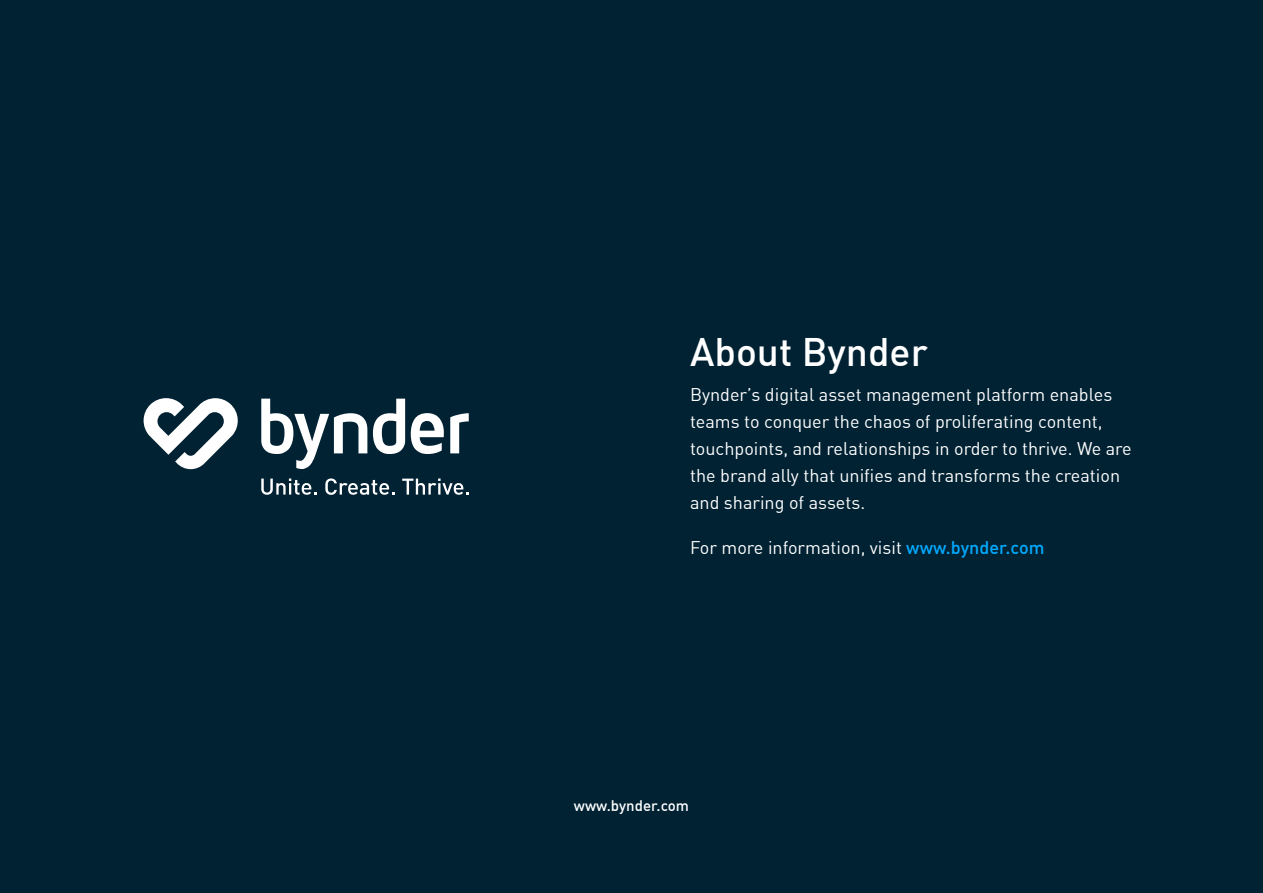
<style>
.page{position:relative;width:1263px;height:893px;background:#023}
.page>*{position:absolute;margin:0;border:0;box-sizing:border-box;transform-origin:0 0}
.t1{font:500 39px "DIN Offc";color:#fff}
.t2{font:18px/27px "DIN Offc";color:#fff}
.t3{font:500 15px "DIN Offc";color:#fff}
.s1{font-weight:500;color:#0af}
</style>
<div class="page">
<svg style="left:450px;top:413px;width:19px;height:40px"></svg>
<svg style="left:411px;top:413px;width:33px;height:41px"></svg>
<svg style="left:373px;top:399px;width:32px;height:55px"></svg>
<svg style="left:261px;top:399px;width:106px;height:70px"></svg>
<svg style="left:144px;top:398px;width:94px;height:71px"></svg>
<svg style="left:261px;top:478px;width:56px;height:17px"></svg>
<svg style="left:325px;top:478px;width:69px;height:17px"></svg>
<svg style="left:402px;top:478px;width:67px;height:17px"></svg>
<h1 class="t1" style="left:690px;top:327px;width:239px">About Bynder</h1>
<p class="t2" style="left:690px;top:381px;width:443px">Bynder’s digital asset management platform enables teams to conquer the chaos of proliferating content, touchpoints, and relationships in order to thrive. We are the brand ally that unifies and transforms the creation and sharing of assets.</p>
<p class="t2" style="left:690px;top:534px;width:356px">For more information, visit <span class="s1">www.bynder.com</span></p>
<p class="t3" style="left:574px;top:796px;width:117px">www.bynder.com</p>
</div>
